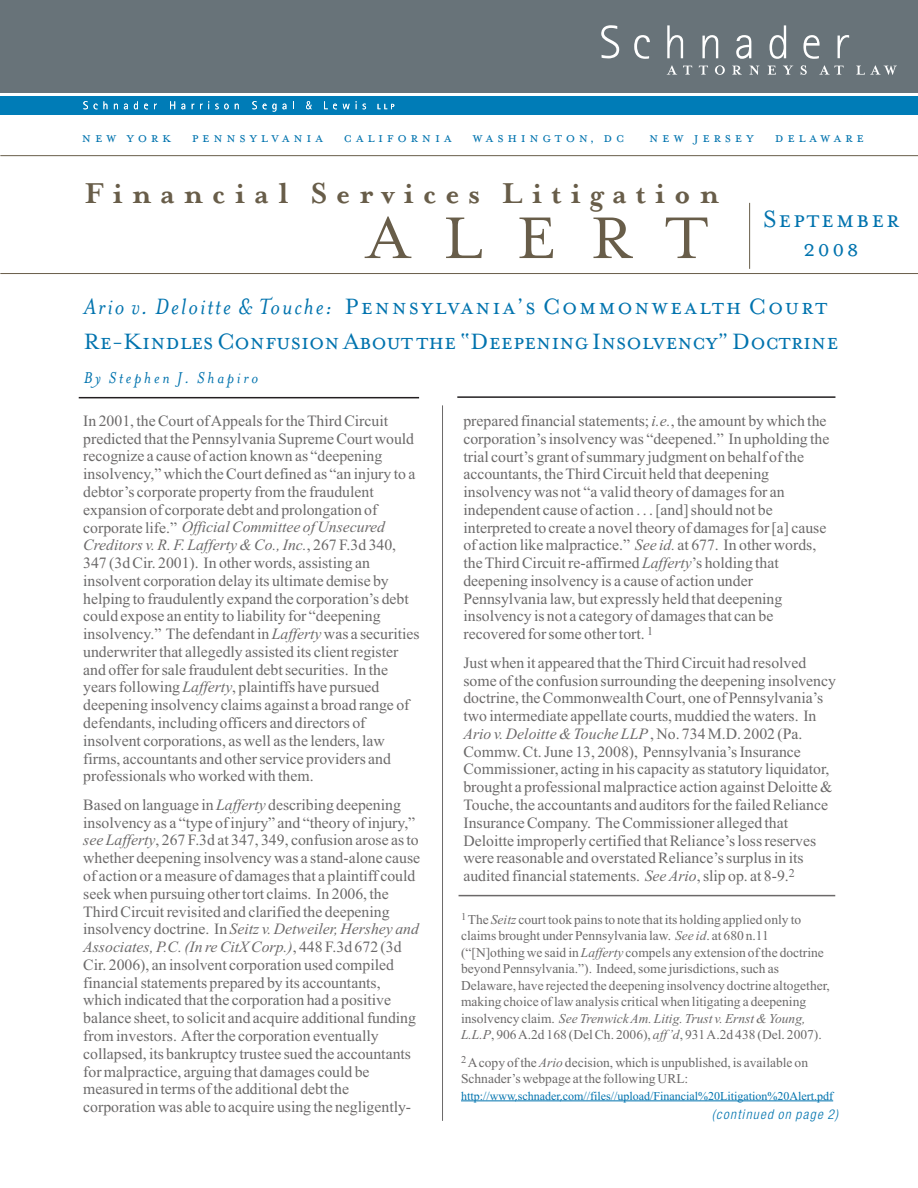
<style>
.page{position:relative;width:918px;height:1188px;background:#fff}
.page>*{position:absolute;margin:0;border:0;box-sizing:border-box;transform-origin:0 0}
.t1{font:67.5px "Mrs Eaves Small Caps";letter-spacing:.515em;color:#685d49}
.t2{font:700 33px "Mrs Eaves";letter-spacing:.265em;color:#685d49}
.t3{font:27px/28.5px "Mrs Eaves Small Caps";letter-spacing:.07em;color:#0073ae;text-align:center}
.t4{font:25.5px/34.5px "Mrs Eaves Small Caps";color:#0073ae}
.t5{font:italic 18px "Mrs Eaves";letter-spacing:.16em;color:#0073ae}
.t6{font:15.75px/17.9px "Times New Roman MS";color:#6b6969}
.t7{font:15.75px/17.9px "Times New Roman It MS";color:#6b6969}
.t8{font:15.75px "Mrs Eaves Small Caps";letter-spacing:.235em;color:#0073ae}
.t9{font:13.5px/16.5px "Times New Roman MS";color:#6b6969}
.t10{font:13.5px "Times New Roman It MS";color:#6b6969}
.t11{font:italic 300 condensed 13.5px "Helvetica Neue";letter-spacing:.095em;color:#0073ae}
.t12{font:12px "Times New Roman MS";color:#0073ae}
.s1{font-family:"Mrs Eaves";font-style:italic}
.s2{font-family:"Times New Roman MS"}
.s3{font-family:"Times New Roman It MS"}
</style>
<div class="page">
<hr style="left:749px;top:203px;width:1px;height:66px;background:#685d49">
<hr style="left:0;top:155px;width:918px;height:1px;background:#685d49">
<hr style="left:0;top:273px;width:918px;height:1px;background:#685d49">
<hr style="left:442px;top:405px;width:1px;height:716px;background:#6b6969">
<div style="left:0;top:0;width:918px;height:93px;background:#687379"></div>
<div style="left:0;top:96px;width:918px;height:19px;background:#007cb7"></div>
<svg style="left:83px;top:101px;width:5px;height:8px"></svg>
<svg style="left:94px;top:104px;width:4px;height:5px"></svg>
<svg style="left:104px;top:101px;width:3px;height:8px"></svg>
<svg style="left:114px;top:104px;width:4px;height:5px"></svg>
<svg style="left:124px;top:104px;width:4px;height:5px"></svg>
<svg style="left:134px;top:101px;width:4px;height:8px"></svg>
<svg style="left:144px;top:104px;width:4px;height:5px"></svg>
<svg style="left:170px;top:101px;width:5px;height:8px"></svg>
<svg style="left:181px;top:104px;width:4px;height:5px"></svg>
<svg style="left:200px;top:101px;width:9px;height:8px"></svg>
<svg style="left:215px;top:104px;width:14px;height:5px"></svg>
<svg style="left:235px;top:104px;width:4px;height:5px"></svg>
<svg style="left:252px;top:101px;width:5px;height:8px"></svg>
<svg style="left:263px;top:104px;width:13px;height:8px"></svg>
<svg style="left:282px;top:104px;width:4px;height:5px"></svg>
<svg style="left:306px;top:101px;width:6px;height:8px"></svg>
<svg style="left:324px;top:101px;width:13px;height:8px"></svg>
<svg style="left:343px;top:104px;width:7px;height:5px"></svg>
<svg style="left:363px;top:104px;width:3px;height:5px"></svg>
<svg style="left:378px;top:104px;width:16px;height:5px"></svg>
<svg style="left:667px;top:65px;width:10px;height:10px"></svg>
<svg style="left:683px;top:66px;width:9px;height:9px"></svg>
<svg style="left:699px;top:66px;width:9px;height:9px"></svg>
<svg style="left:715px;top:65px;width:10px;height:10px"></svg>
<svg style="left:732px;top:66px;width:10px;height:9px"></svg>
<svg style="left:749px;top:66px;width:10px;height:9px"></svg>
<svg style="left:768px;top:66px;width:8px;height:9px"></svg>
<svg style="left:783px;top:66px;width:10px;height:9px"></svg>
<svg style="left:801px;top:65px;width:6px;height:10px"></svg>
<svg style="left:819px;top:65px;width:25px;height:10px"></svg>
<svg style="left:856px;top:65px;width:41px;height:10px"></svg>
<svg style="left:838px;top:35px;width:11px;height:23px"></svg>
<svg style="left:601px;top:25px;width:18px;height:33px"></svg>
<svg style="left:634px;top:35px;width:16px;height:24px"></svg>
<svg style="left:667px;top:25px;width:16px;height:33px"></svg>
<svg style="left:702px;top:35px;width:16px;height:23px"></svg>
<svg style="left:736px;top:35px;width:15px;height:24px"></svg>
<svg style="left:770px;top:25px;width:16px;height:34px"></svg>
<svg style="left:803px;top:35px;width:17px;height:24px"></svg>
<hr style="left:79px;top:397px;width:340px;height:1px;background:#231f20">
<hr style="left:457px;top:396px;width:378px;height:2px;background:#231f20">
<hr style="left:459px;top:895px;width:376px;height:1px;background:#6b6969">
<hr style="left:461px;top:1100px;width:55px;height:1px;background:#0073ae">
<hr style="left:515px;top:1100px;width:46px;height:1px;background:#0073ae">
<hr style="left:560px;top:1100px;width:273px;height:1px;background:#0073ae">
<p class="t8" style="left:82px;top:127px;width:91px">new york</p>
<p class="t8" style="left:192px;top:127px;width:133px">pennsylvania</p>
<p class="t8" style="left:344px;top:127px;width:109px">california</p>
<p class="t8" style="left:472px;top:127px;width:153px">washington, dc</p>
<p class="t8" style="left:649px;top:127px;width:106px">new jersey</p>
<p class="t8" style="left:775px;top:127px;width:91px">delaware</p>
<h2 class="t2" style="left:84px;top:172px;width:636px">Financial Services Litigation</h2>
<h1 class="t1" style="left:367px;top:195px;width:343px">ALERT</h1>
<h3 class="t3" style="left:763px;top:204px;width:137px">September<br>2008</h3>
<h3 class="t4" style="left:84px;top:288px;width:756px"><span class="s1">Ario v. Deloitte &amp; Touche:</span> Pennsylvania’s Commonwealth Court<br>Re-Kindles Confusion About the “Deepening Insolvency” Doctrine</h3>
<p class="t5" style="left:84px;top:366px;width:176px">By Stephen J. Shapiro</p>
<p class="t6" style="left:83px;top:411px;width:334px">In 2001, the Court of Appeals for the Third Circuit predicted that the Pennsylvania Supreme Court would recognize a cause of action known as “deepening insolvency,” which the Court defined as “an injury to a debtor’s corporate property from the fraudulent expansion of corporate debt and prolongation of</p>
<p class="t7" style="left:83px;top:518px;width:315px"><span class="s2">corporate life.”</span> Official Committee of Unsecured<br>Creditors v. R. F. Lafferty &amp; Co., Inc.<span class="s2">, 267 F.3d 340,</span></p>
<p class="t6" style="left:83px;top:554px;width:338px">347 (3d Cir. 2001). In other words, assisting an insolvent corporation delay its ultimate demise by helping to fraudulently expand the corporation’s debt could expose an entity to liability for “deepening insolvency.” The defendant in <span class="s3">Lafferty</span> was a securities underwriter that allegedly assisted its client register and offer for sale fraudulent debt securities. In the years following <span class="s3">Lafferty</span>, plaintiffs have pursued deepening insolvency claims against a broad range of defendants, including officers and directors of insolvent corporations, as well as the lenders, law firms, accountants and other service providers and professionals who worked with them.</p>
<p class="t6" style="left:83px;top:796px;width:338px">Based on language in <span class="s3">Lafferty</span> describing deepening insolvency as a “type of injury” and “theory of injury,” <span class="s3">see Lafferty</span>, 267 F.3d at 347, 349, confusion arose as to whether deepening insolvency was a stand-alone cause of action or a measure of damages that a plaintiff could seek when pursuing other tort claims. In 2006, the Third Circuit revisited and clarified the deepening</p>
<p class="t7" style="left:83px;top:920px;width:337px"><span class="s2">insolvency doctrine. In</span> Seitz v. Detweiler, Hershey and<br>Associates, P.C. (In re CitX Corp.)<span class="s2">, 448 F.3d 672 (3d</span></p>
<p class="t6" style="left:83px;top:956px;width:334px">Cir. 2006), an insolvent corporation used compiled financial statements prepared by its accountants, which indicated that the corporation had a positive balance sheet, to solicit and acquire additional funding from investors. After the corporation eventually collapsed, its bankruptcy trustee sued the accountants for malpractice, arguing that damages could be measured in terms of the additional debt the corporation was able to acquire using the negligently-</p>
<p class="t6" style="left:463px;top:412px;width:368px">prepared financial statements; <span class="s3">i.e.</span>, the amount by which the corporation’s insolvency was “deepened.” In upholding the trial court’s grant of summary judgment on behalf of the accountants, the Third Circuit held that deepening insolvency was not “a valid theory of damages for an independent cause of action . . . [and] should not be interpreted to create a novel theory of damages for [a] cause of action like malpractice.” <span class="s3">See id.</span> at 677. In other words, the Third Circuit re-affirmed <span class="s3">Lafferty</span>’s holding that deepening insolvency is a cause of action under Pennsylvania law, but expressly held that deepening insolvency is not a category of damages that can be recovered for some other tort. <sup>1</sup></p>
<p class="t6" style="left:463px;top:653px;width:374px">Just when it appeared that the Third Circuit had resolved some of the confusion surrounding the deepening insolvency doctrine, the Commonwealth Court, one of Pennsylvania’s two intermediate appellate courts, muddied the waters. In</p>
<p class="t7" style="left:463px;top:725px;width:340px">Ario v. Deloitte &amp; Touche LLP<span class="s2">, No. 734 M.D. 2002 (Pa.</span></p>
<p class="t6" style="left:463px;top:742px;width:371px">Commw. Ct. June 13, 2008), Pennsylvania’s Insurance Commissioner, acting in his capacity as statutory liquidator, brought a professional malpractice action against Deloitte &amp; Touche, the accountants and auditors for the failed Reliance Insurance Company. The Commissioner alleged that Deloitte improperly certified that Reliance’s loss reserves were reasonable and overstated Reliance’s surplus in its audited financial statements. <span class="s3">See Ario</span>, slip op. at 8-9.<sup>2</sup></p>
<p class="t9" style="left:461px;top:911px;width:370px"><sup>1</sup> The <span class="s3">Seitz</span> court took pains to note that its holding applied only to claims brought under Pennsylvania law. <span class="s3">See id</span>. at 680 n.11 (“[N]othing we said in <span class="s3">Lafferty</span> compels any extension of the doctrine beyond Pennsylvania.”). Indeed, some jurisdictions, such as Delaware, have rejected the deepening insolvency doctrine altogether, making choice of law analysis critical when litigating a deepening</p>
<p class="t10" style="left:461px;top:1010px;width:346px"><span class="s2">insolvency claim.</span> See Trenwick Am. Litig. Trust v. Ernst &amp; Young,</p>
<p class="t9" style="left:461px;top:1021px;width:362px;line-height:27.3px"><span class="s3">L.L.P</span>, 906 A.2d 168 (Del Ch. 2006), <span class="s3">aff’d</span>, 931 A.2d 438 (Del. 2007).<br><sup>2</sup> Acopy of the <span class="s3">Ario</span> decision, which is unpublished, is available on</p>
<p class="t9" style="left:461px;top:1070px;width:229px">Schnader’s webpage at the following URL:</p>
<p class="t12" style="left:461px;top:1089px;width:374px">http://www.schnader.com//files//upload/Financial%20Litigation%20Alert.pdf</p>
<p class="t11" style="left:712px;top:1109px;width:128px">(continued on page 2)</p>
</div>
